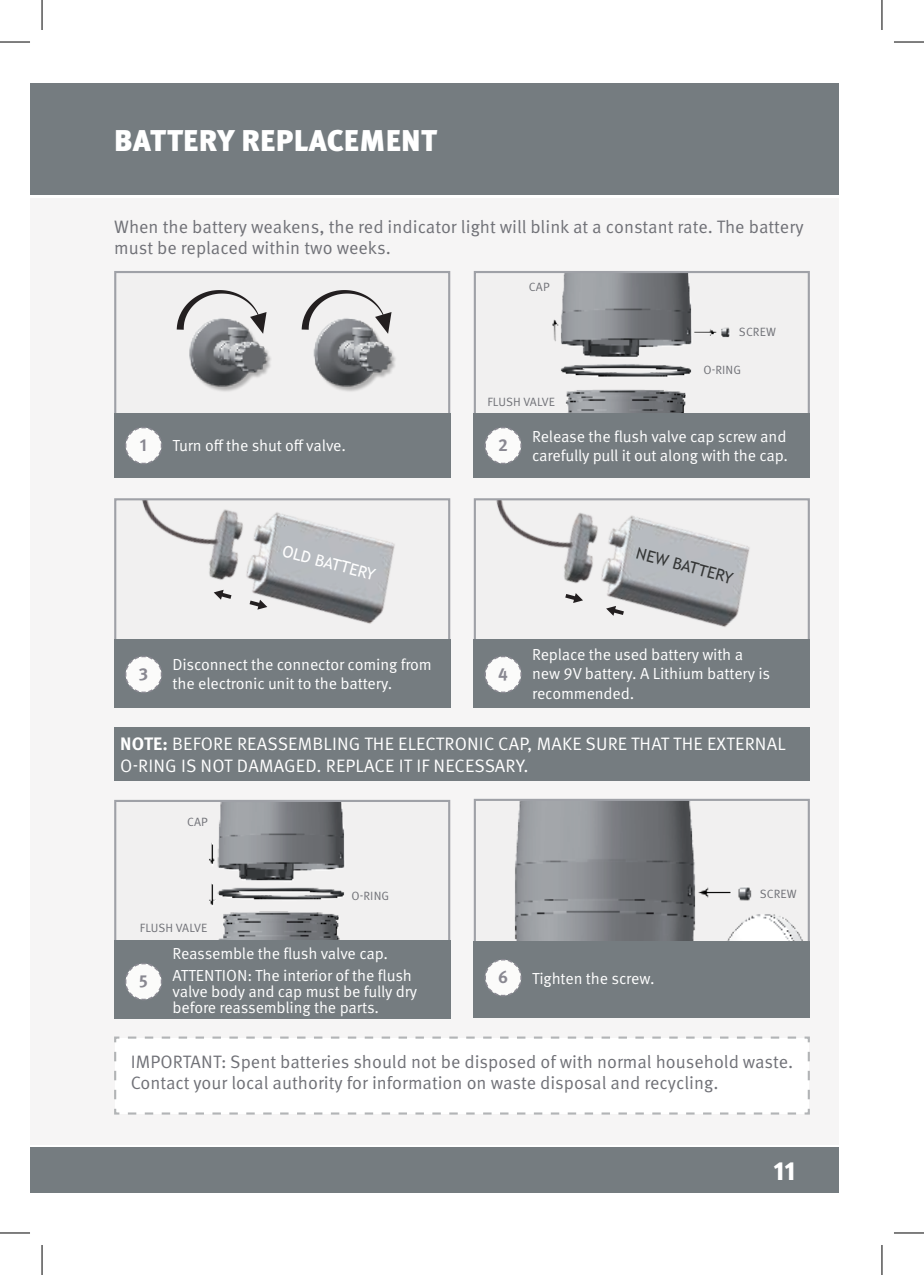
<style>
.page{position:relative;width:924px;height:1275px;background:#fff}
.page>*{position:absolute;margin:0;border:0;box-sizing:border-box;transform-origin:0 0}
.t1{font:900 30px "Meta Pro";letter-spacing:.01em;color:#fff}
.t2{font:900 26px "Meta Pro";color:#fff}
.t3{font:18px/21px "Meta Pro Norm";color:#707177}
.t4{font:18px/22px "Meta Pro Norm";letter-spacing:.01em;color:#fff}
.t5{font:700 17.4px "Meta Pro";color:#898891}
.t6{font:16px/19.2px "Meta Pro Norm";letter-spacing:-.01em;color:#fff}
.t7{font:16px "Trebuchet MS";color:#fff}
.t8{font:16px "Trebuchet MS";color:#040503}
.t9{font:12px "Meta Pro Norm";letter-spacing:.01em;color:#707177}
.s1{font-family:"Meta Pro";font-weight:700}
</style>
<div class="page">
<div style="left:31px;top:84px;width:11px;height:111px;background:#757c80"></div>
<div style="left:42px;top:84px;width:796px;height:111px;background:#757c80"></div>
<div style="left:31px;top:1147px;width:11px;height:46px;background:#757c80"></div>
<div style="left:42px;top:1147px;width:796px;height:46px;background:#757c80"></div>
<div style="left:31px;top:198px;width:11px;height:946px;background:#f6f5f5"></div>
<div style="left:42px;top:198px;width:796px;height:946px;background:#f6f5f5"></div>
<img style="left:514px;top:802px;width:289px;height:139px">
<div style="left:473px;top:799px;width:336px;height:192px;border:2px solid #9fa1a7"></div>
<div style="left:114px;top:1036px;width:696px;height:79px;background:#fff"></div>
<div style="left:115px;top:272px;width:334px;height:191px;background:#f1f0f0"></div>
<img style="left:176px;top:312px;width:220px;height:80px">
<svg style="left:177px;top:290px;width:89px;height:44px"></svg>
<svg style="left:301px;top:290px;width:90px;height:44px"></svg>
<div style="left:114px;top:271px;width:336px;height:193px;border:2px solid #9fa1a7"></div>
<div style="left:474px;top:272px;width:334px;height:191px;background:#f1f0f0"></div>
<img style="left:552px;top:274px;width:178px;height:139px">
<div style="left:473px;top:271px;width:336px;height:193px;border:2px solid #9fa1a7"></div>
<img style="left:142px;top:501px;width:253px;height:123px">
<div style="left:114px;top:498px;width:336px;height:193px;border:2px solid #9fa1a7"></div>
<img style="left:496px;top:501px;width:254px;height:127px">
<div style="left:473px;top:498px;width:336px;height:193px;border:2px solid #9fa1a7"></div>
<div style="left:115px;top:801px;width:334px;height:190px;background:#f1f0f0"></div>
<img style="left:183px;top:803px;width:264px;height:138px">
<div style="left:114px;top:800px;width:336px;height:192px;border:2px solid #9fa1a7"></div>
<div style="left:114px;top:727px;width:695px;height:54px;background:#757c80"></div>
<div style="left:114px;top:413px;width:336px;height:65px;background:#757c80"></div>
<svg style="left:125px;top:427px;width:37px;height:37px"></svg>
<div style="left:473px;top:413px;width:336px;height:65px;background:#757c80"></div>
<svg style="left:484px;top:427px;width:38px;height:37px"></svg>
<div style="left:473px;top:639px;width:336px;height:68px;background:#757c80"></div>
<svg style="left:484px;top:656px;width:38px;height:37px"></svg>
<div style="left:114px;top:639px;width:336px;height:68px;background:#757c80"></div>
<svg style="left:125px;top:656px;width:37px;height:37px"></svg>
<div style="left:473px;top:941px;width:336px;height:76px;background:#757c80"></div>
<svg style="left:484px;top:959px;width:38px;height:37px"></svg>
<div style="left:114px;top:941px;width:336px;height:78px;background:#757c80"></div>
<svg style="left:125px;top:963px;width:37px;height:37px"></svg>
<svg style="left:249px;top:599px;width:18px;height:10px"></svg>
<svg style="left:213px;top:590px;width:18px;height:9px"></svg>
<svg style="left:565px;top:593px;width:17px;height:10px"></svg>
<svg style="left:606px;top:606px;width:17px;height:10px"></svg>
<hr style="left:0;top:42px;width:30px;height:1px;background:#000">
<hr style="left:893px;top:42px;width:30px;height:1px;background:#000">
<hr style="left:0;top:1232px;width:30px;height:1px;background:#000">
<hr style="left:893px;top:1232px;width:30px;height:1px;background:#000">
<hr style="left:42px;top:0;width:1px;height:30px;background:#000">
<hr style="left:42px;top:1245px;width:1px;height:30px;background:#000">
<hr style="left:881px;top:0;width:1px;height:30px;background:#000">
<hr style="left:881px;top:1245px;width:1px;height:30px;background:#000">
<h1 class="t1" style="left:114px;top:128px;width:324px">BATTERY REPLACEMENT</h1>
<p class="t3" style="left:114px;top:218px;width:690px">When the battery weakens, the red indicator light will blink at a constant rate. The battery must be replaced within two weeks.</p>
<p class="t9" style="left:528px;top:282px;width:22px">CAP</p>
<p class="t9" style="left:487px;top:397px;width:69px">FLUSH VALVE</p>
<p class="t9" style="left:738px;top:326px;width:38px">SCREW</p>
<p class="t9" style="left:703px;top:365px;width:39px">O-RING</p>
<p class="t5" style="left:140px;top:437px;width:9px">1</p>
<p class="t6" style="left:172px;top:437px;width:175px">Turn off the shut off valve.</p>
<p class="t6" style="left:532px;top:428px;width:257px">Release the flush valve cap screw and carefully pull it out along with the cap.</p>
<p class="t5" style="left:498px;top:437px;width:11px">2</p>
<p class="t7" style="left:285px;top:541px;width:97px;rotate:15deg">OLD BATTERY</p>
<p class="t8" style="left:639px;top:544px;width:100px;rotate:15deg">NEW BATTERY</p>
<p class="t5" style="left:139px;top:666px;width:11px">3</p>
<p class="t6" style="left:172px;top:655px;width:261px">Disconnect the connector coming from the electronic unit to the battery.</p>
<p class="t5" style="left:498px;top:666px;width:11px">4</p>
<p class="t6" style="left:532px;top:646px;width:239px">Replace the used battery with a new 9V battery. A Lithium battery is recommended.</p>
<p class="t4" style="left:120px;top:733px;width:666px"><span class="s1">NOTE:</span> BEFORE REASSEMBLING THE ELECTRONIC CAP, MAKE SURE THAT THE EXTERNAL<br>O-RING IS NOT DAMAGED. REPLACE IT IF NECESSARY.</p>
<p class="t9" style="left:187px;top:816px;width:22px">CAP</p>
<p class="t9" style="left:140px;top:922px;width:69px">FLUSH VALVE</p>
<p class="t9" style="left:351px;top:890px;width:39px">O-RING</p>
<p class="t9" style="left:759px;top:888px;width:38px">SCREW</p>
<p class="t5" style="left:139px;top:973px;width:10px">5</p>
<p class="t6" style="left:172px;top:944px;width:241px;line-height:21.6px">Reassemble the flush valve cap.<br>ATTENTION: The interior of the flush</p>
<p class="t6" style="left:172px;top:984px;width:246px;line-height:16px">valve body and cap must be fully dry before reassembling the parts.</p>
<p class="t5" style="left:498px;top:969px;width:11px">6</p>
<p class="t6" style="left:532px;top:969px;width:124px">Tighten the screw.</p>
<p class="t3" style="left:131px;top:1052px;width:663px">IMPORTANT: Spent batteries should not be disposed of with normal household waste.<br>Contact your local authority for information on waste disposal and recycling.</p>
<h2 class="t2" style="left:773px;top:1160px;width:23px">11</h2>
</div>
